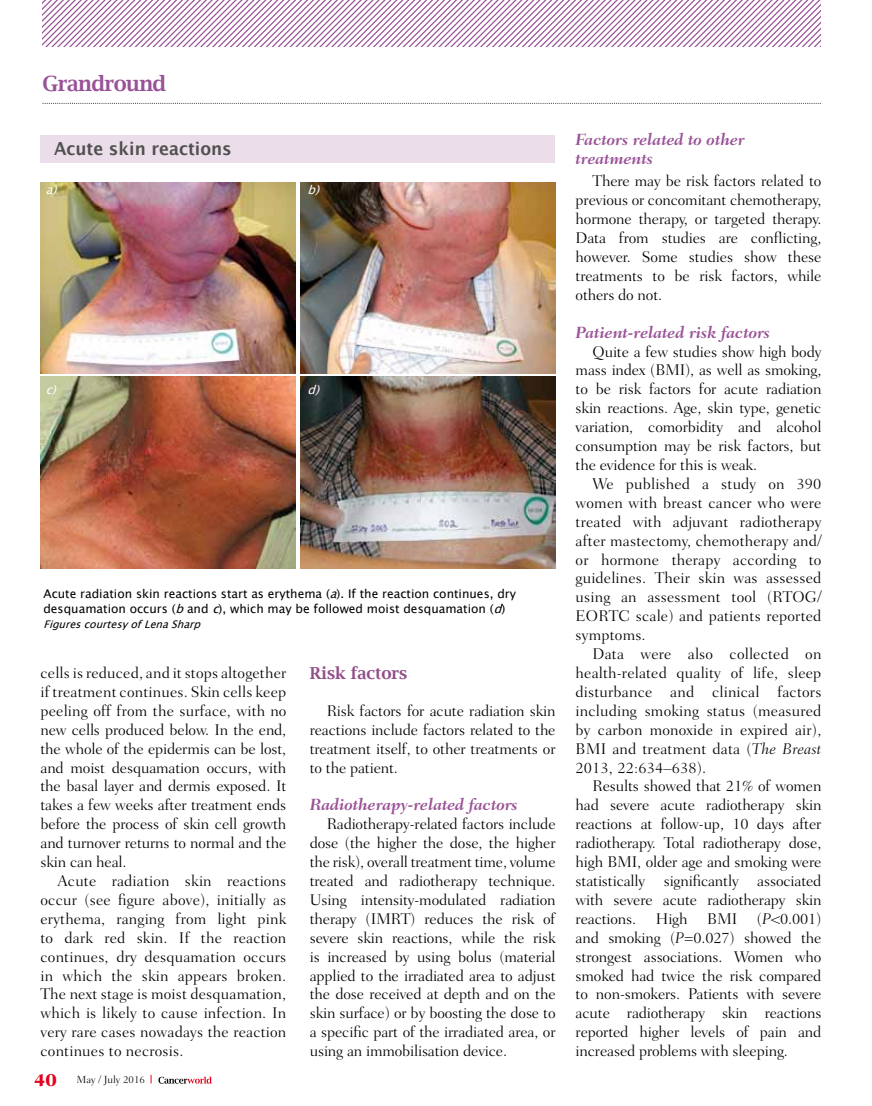
<style>
.page{position:relative;width:872px;height:1106px;background:#fff}
.page>*{position:absolute;margin:0;border:0;box-sizing:border-box;transform-origin:0 0}
.t1{font:600 21px "Lucida Bright";letter-spacing:-.025em;color:#995297}
.t2{font:700 18px "Lucida Grande";color:#50514f;scale:.94 1}
.t3{font:italic 700 16.5px/18.9px "Fairfield LH";letter-spacing:-.01em;color:#995297}
.t4{font:600 16.5px "Lucida Bright";letter-spacing:-.01em;color:#914e89}
.t5{font:300 15.75px/18.9px "Fairfield LH";letter-spacing:-.01em;color:#000;text-align:justify}
.t6{font:12px/15px "Lucida Grande";color:#000}
.t7{font:italic 12px "Lucida Grande";color:#fff}
.t8{font:italic 10.5px "Lucida Grande";color:#000}
.t9{font:300 10.5px "Fairfield LH";color:#000}
.s1{font-style:italic}
.s2{font-weight:800;font-size:18px;color:#e2001a}
</style>
<div class="page">
<svg style="left:158px;top:1076px;width:54px;height:7px"></svg>
<svg style="left:43px;top:103px;width:778px;height:1px"></svg>
<div style="left:40px;top:135px;width:515px;height:27px;background:#ebddea"></div>
<img style="left:40px;top:182px;width:256px;height:192px">
<img style="left:300px;top:182px;width:255px;height:192px">
<img style="left:40px;top:377px;width:256px;height:191px">
<img style="left:300px;top:377px;width:255px;height:191px">
<svg style="left:43px;top:0;width:778px;height:47px"></svg>
<h1 class="t1" style="left:43px;top:71px;width:125px">Grandround</h1>
<p class="t2" style="left:54px;top:134px;width:191px">Acute skin reactions</p>
<p class="t7" style="left:46px;top:183px;width:19px">a)</p>
<p class="t7" style="left:46px;top:383px;width:18px">c)</p>
<p class="t7" style="left:307px;top:183px;width:20px">b)</p>
<p class="t7" style="left:307px;top:383px;width:20px">d)</p>
<p class="t6" style="left:43px;top:586px;width:474px">Acute radiation skin reactions start as erythema (<span class="s1">a</span>). If the reaction continues, dry desquamation occurs (<span class="s1">b</span>and <span class="s1">c</span>), which may be followed moist desquamation (<span class="s1">d</span>)</p>
<p class="t8" style="left:43px;top:618px;width:164px">FigurescourtesyofLenaSharp</p>
<p class="t5" style="left:40px;top:663px;width:247px">cells is reduced, and it stops altogether if treatment continues. Skin cells keep peeling off from the surface, with no new cells produced below. In the end, the whole of the epidermis can be lost, and moist desquamation occurs, with the basal layer and dermis exposed. It takes a few weeks after treatment ends before the process of skin cell growth and turnover returns to normal and the skin can heal.</p>
<p class="t5" style="left:40px;top:871px;width:247px;text-indent:17px">Acute radiation skin reactions occur (see figure above), initially as erythema, ranging from light pink to dark red skin. If the reaction continues, dry desquamation occurs in which the skin appears broken.<br>The next stage is moist desquamation, which is likely to cause infection. In very rare cases nowadays the reaction continues to necrosis.</p>
<p class="t9" style="left:34px;top:1073px;width:112px"><span class="s2">40</span> May / July 2016</p>
<p class="t4" style="left:310px;top:663px;width:99px">Risk factors</p>
<p class="t5" style="left:310px;top:701px;width:247px;text-indent:17px">Risk factors for acute radiation skin reactions include factors related to the treatment itself, to other treatments or to the patient.</p>
<p class="t3" style="left:310px;top:795px;width:209px">Radiotherapy-related factors</p>
<p class="t5" style="left:310px;top:814px;width:247px;text-indent:17px">Radiotherapy-related factors include dose (the higher the dose, the higher the risk), overall treatment time, volume treated and radiotherapy technique.<br>Using intensity-modulated radiation therapy (IMRT) reduces the risk of severe skin reactions, while the risk is increased by using bolus (material applied to the irradiated area to adjust the dose received at depth and on the skin surface) or by boosting the dose to a specific part of the irradiated area, or using an immobilisation device.</p>
<p class="t3" style="left:575px;top:130px;width:171px">Factors related to other treatments</p>
<p class="t5" style="left:575px;top:172px;width:247px;text-indent:17px">There may be risk factors related to previous or concomitant chemotherapy, hormone therapy, or targeted therapy.<br>Data from studies are conflicting, however. Some studies show these treatments to be risk factors, while others do not.</p>
<p class="t3" style="left:575px;top:323px;width:196px">Patient-related risk factors</p>
<p class="t5" style="left:575px;top:342px;width:247px;text-indent:17px">Quite a few studies show high body mass index (BMI), as well as smoking, to be risk factors for acute radiation skin reactions. Age, skin type, genetic variation, comorbidity and alcohol consumption may be risk factors, but the evidence for this is weak.</p>
<p class="t5" style="left:575px;top:474px;width:247px;text-indent:17px">We published a study on 390 women with breast cancer who were treated with adjuvant radiotherapy after mastectomy, chemotherapy and/ or hormone therapy according to guidelines. Their skin was assessed using an assessment tool (RTOG/ EORTC scale) and patients reported symptoms.</p>
<p class="t5" style="left:575px;top:644px;width:247px;text-indent:17px">Data were also collected on health-related quality of life, sleep disturbance and clinical factors including smoking status (measured by carbon monoxide in expired air), BMI and treatment data (<span class="s1">The Breast </span>2013, 22:634–638).</p>
<p class="t5" style="left:575px;top:777px;width:247px;text-indent:17px">Results showed that 21% of women had severe acute radiotherapy skin reactions at follow-up, 10 days after radiotherapy. Total radiotherapy dose, high BMI, older age and smoking were statistically significantly associated with severe acute radiotherapy skin reactions. High BMI (<span class="s1">P</span>&lt;0.001) and smoking (<span class="s1">P</span>=0.027) showed the strongest associations. Women who smoked had twice the risk compared to non-smokers. Patients with severe acute radiotherapy skin reactions reported higher levels of pain and increased problems with sleeping.</p>
</div>
